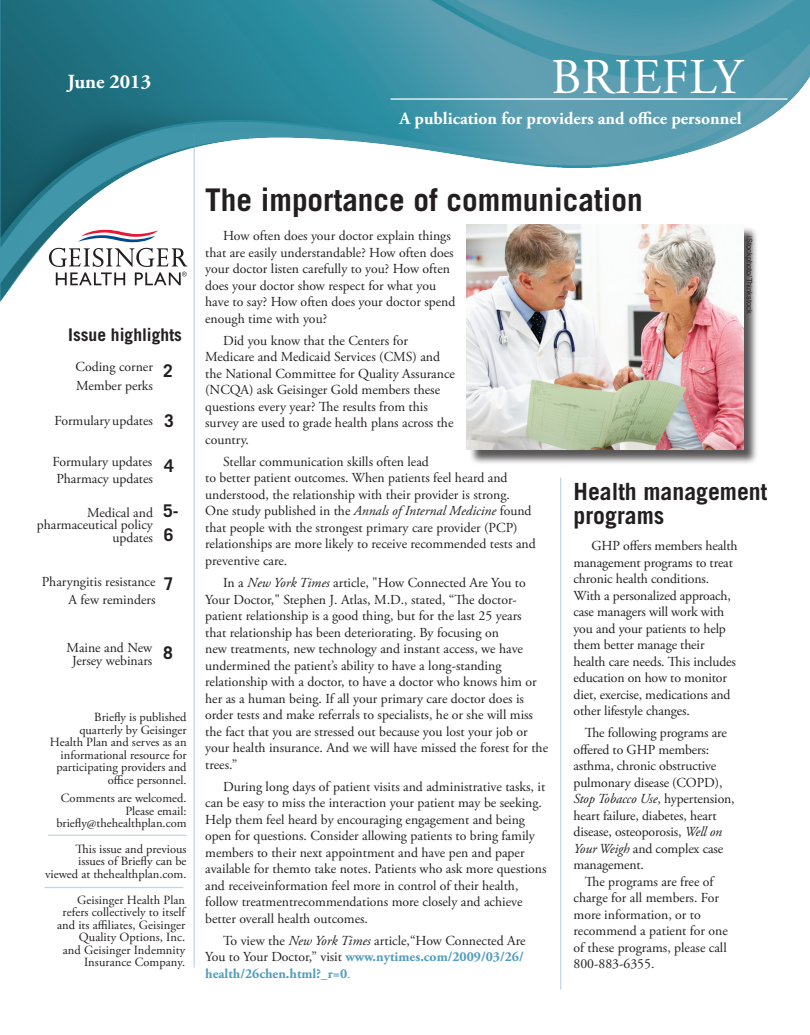
<style>
.page{position:relative;width:810px;height:1035px;background:#fff}
.page>*{position:absolute;margin:0;border:0;box-sizing:border-box;transform-origin:0 0}
.t1{font:50px "Adobe Garamond Pro";letter-spacing:.01em;color:#fff}
.t2{font:700 31.25px "Trade Gothic LT Std";color:#231f20}
.t3{font:700 23.75px/23.8px "Trade Gothic LT Std";color:#231f20}
.t4{font:700 20px "Adobe Garamond Pro";color:#fff}
.t5{font:700 17.5px "Adobe Garamond Pro";color:#fff}
.t6{font:700 17.5px "Trade Gothic LT Std";color:#231f20}
.t7{font:13.75px/16.5px "Adobe Garamond Pro";color:#231f20}
.t8{font:italic 13.75px "Adobe Garamond Pro";letter-spacing:-.01em;color:#231f20}
.t9{font:12.5px/12.5px "Adobe Garamond Pro";color:#231f20;text-align:right}
.t10{font:7.5px "Arial";color:#231f20}
.s1{font-style:italic}
.s2{font-weight:700;color:#529cbe}
.s3{color:#529cbe}
.s4{font-style:normal}
</style>
<div class="page">
<img style="left:0;top:0;width:810px;height:414px">
<svg style="left:49px;top:248px;width:138px;height:37px"></svg>
<svg style="left:78px;top:230px;width:80px;height:12px"></svg>
<hr style="left:391px;top:98px;width:397px;height:2px;background:#fff">
<hr style="left:194px;top:132px;width:1px;height:836px;background:#529cbe">
<hr style="left:48px;top:835px;width:139px;height:1px;background:#529cbe">
<hr style="left:45px;top:887px;width:138px;height:1px;background:#529cbe">
<div style="left:469px;top:226px;width:290px;height:239px;background:#231f20;opacity:.75"></div>
<img style="left:467px;top:225px;width:276px;height:224px">
<hr style="left:560px;top:478px;width:1px;height:512px;background:#529cbe">
<h3 class="t4" style="left:68px;top:70px;width:85px">June 2013</h3>
<h1 class="t1" style="left:551px;top:47px;width:193px">BRIEFLY</h1>
<p class="t5" style="left:399px;top:108px;width:344px">A publication for providers and office personnel</p>
<p class="t6" style="left:68px;top:324px;width:115px">Issue highlights</p>
<p class="t7" style="left:75px;top:359px;width:79px;line-height:18.1px">Coding corner<br>Member perks</p>
<p class="t7" style="left:54px;top:413px;width:100px">Formulary updates</p>
<p class="t7" style="left:52px;top:454px;width:101px">Formulary updates</p>
<p class="t7" style="left:56px;top:471px;width:98px">Pharmacy updates</p>
<p class="t7" style="left:37px;top:507px;width:118px;line-height:12.5px;text-align:right">Medical and pharmaceutical policy updates</p>
<p class="t7" style="left:42px;top:573px;width:115px;line-height:18.1px;text-align:right">Pharyngitis resistance<br>A few reminders</p>
<p class="t6" style="left:163px;top:360px;width:11px">2</p>
<p class="t6" style="left:164px;top:410px;width:11px">3</p>
<p class="t6" style="left:164px;top:455px;width:11px">4</p>
<p class="t6" style="left:163px;top:500px;width:17px">5-</p>
<p class="t6" style="left:164px;top:524px;width:11px">6</p>
<p class="t6" style="left:164px;top:573px;width:11px">7</p>
<p class="t7" style="left:67px;top:642px;width:87px;line-height:12.5px;text-align:center">Maine and New<br>Jersey webinars</p>
<p class="t6" style="left:163px;top:642px;width:11px">8</p>
<p class="t9" style="left:50px;top:712px;width:138px">Briefly is published quarterly by Geisinger<br>Health Plan and serves as an informational resource for participating providers and office personnel.</p>
<p class="t9" style="left:56px;top:792px;width:132px">Comments are welcomed.<br>Please email: briefly@thehealthplan.com</p>
<p class="t9" style="left:45px;top:843px;width:143px">This issue and previous<br>issues of Briefly can be viewed at thehealthplan.com.</p>
<p class="t9" style="left:57px;top:894px;width:130px">Geisinger Health Plan refers collectively to itself and its affiliates, Geisinger<br>Quality Options, Inc.<br>and Geisinger Indemnity<br>Insurance Company.</p>
<h2 class="t2" style="left:205px;top:181px;width:439px">The importance of communication</h2>
<p class="t7" style="left:205px;top:228px;width:252px;text-indent:18px">How often does your doctor explain things that are easily understandable? How often does your doctor listen carefully to you? How often does your doctor show respect for what you have to say? How often does your doctor spend enough time with you?</p>
<p class="t7" style="left:205px;top:333px;width:251px;text-indent:18px">Did you know that the Centers for Medicare and Medicaid Services (CMS) and the National Committee for Quality Assurance (NCQA) ask Geisinger Gold members these questions every year? The results from this survey are used to grade health plans across the country.</p>
<p class="t7" style="left:205px;top:454px;width:332px;text-indent:18px">Stellar communication skills often lead<br>to better patient outcomes. When patients feel heard and understood, the relationship with their provider is strong.<br>One study published in the <span class="s1">Annals of Internal Medicine</span> found that people with the strongest primary care provider (PCP) relationships are more likely to receive recommended tests and preventive care.</p>
<p class="t7" style="left:205px;top:575px;width:344px;text-indent:18px">In a <span class="s1">New York Times</span> article, "How Connected Are You to Your Doctor," Stephen J. Atlas, M.D., stated, “The doctor&shy;patient relationship is a good thing, but for the last 25 years<br>that relationship has been deteriorating. By focusing on<br>new treatments, new technology and instant access, we have undermined the patient’s ability to have a long-standing relationship with a doctor, to have a doctor who knows him or her as a human being. If all your primary care doctor does is order tests and make referrals to specialists, he or she will miss the fact that you are stressed out because you lost your job or your health insurance. And we will have missed the forest for the trees.”</p>
<p class="t7" style="left:205px;top:779px;width:343px;text-indent:18px">During long days of patient visits and administrative tasks, it can be easy to miss the interaction your patient may be seeking.<br>Help them feel heard by encouraging engagement and being open for questions. Consider allowing patients to bring family members to their next appointment and have pen and paper available for themto take notes. Patients who ask more questions and receiveinformation feel more in control of their health, follow treatmentrecommendations more closely and achieve better overall health outcomes.</p>
<p class="t7" style="left:205px;top:933px;width:322px;text-indent:18px">To view the <span class="s1">New York Times</span> article,“How Connected Are<br>You to Your Doctor,” visit <span class="s2">www.nytimes.com/2009/03/26/ health/26chen.html?_r=0</span><span class="s3">.</span></p>
<p class="t10" style="left:754px;top:236px;width:79px;rotate:90deg">iStockphoto/Thinkstock</p>
<h3 class="t3" style="left:574px;top:480px;width:195px">Health management programs</h3>
<p class="t7" style="left:574px;top:538px;width:165px;text-indent:18px">GHP offers members health management programs to treat chronic health conditions.<br>With a personalized approach, case managers will work with you and your patients to help them better manage their health care needs. This includes education on how to monitor diet, exercise, medications and other lifestyle changes.</p>
<p class="t7" style="left:585px;top:725px;width:144px">The following programs are</p>
<p class="t7" style="left:574px;top:742px;width:137px">offered to GHP members:</p>
<p class="t7" style="left:574px;top:758px;width:144px">asthma, chronic obstructive</p>
<p class="t7" style="left:574px;top:775px;width:150px">pulmonary disease (COPD),</p>
<p class="t8" style="left:574px;top:791px;width:163px">Stop Tobacco Use<span class="s4">, hypertension,</span></p>
<p class="t7" style="left:574px;top:808px;width:145px">heart failure, diabetes, heart</p>
<p class="t7" style="left:574px;top:824px;width:150px">disease, osteoporosis, <span class="s1">Well on</span></p>
<p class="t7" style="left:574px;top:841px;width:151px"><span class="s1">Your Weigh</span> and complex case</p>
<p class="t7" style="left:574px;top:857px;width:72px">management.</p>
<p class="t7" style="left:585px;top:874px;width:130px">The programs are free of</p>
<p class="t7" style="left:574px;top:890px;width:147px">charge for all members. For</p>
<p class="t7" style="left:574px;top:907px;width:129px">more information, or to</p>
<p class="t7" style="left:574px;top:923px;width:156px">recommend a patient for one</p>
<p class="t7" style="left:574px;top:940px;width:155px">of these programs, please call</p>
<p class="t7" style="left:574px;top:956px;width:82px">800-883-6355.</p>
</div>
